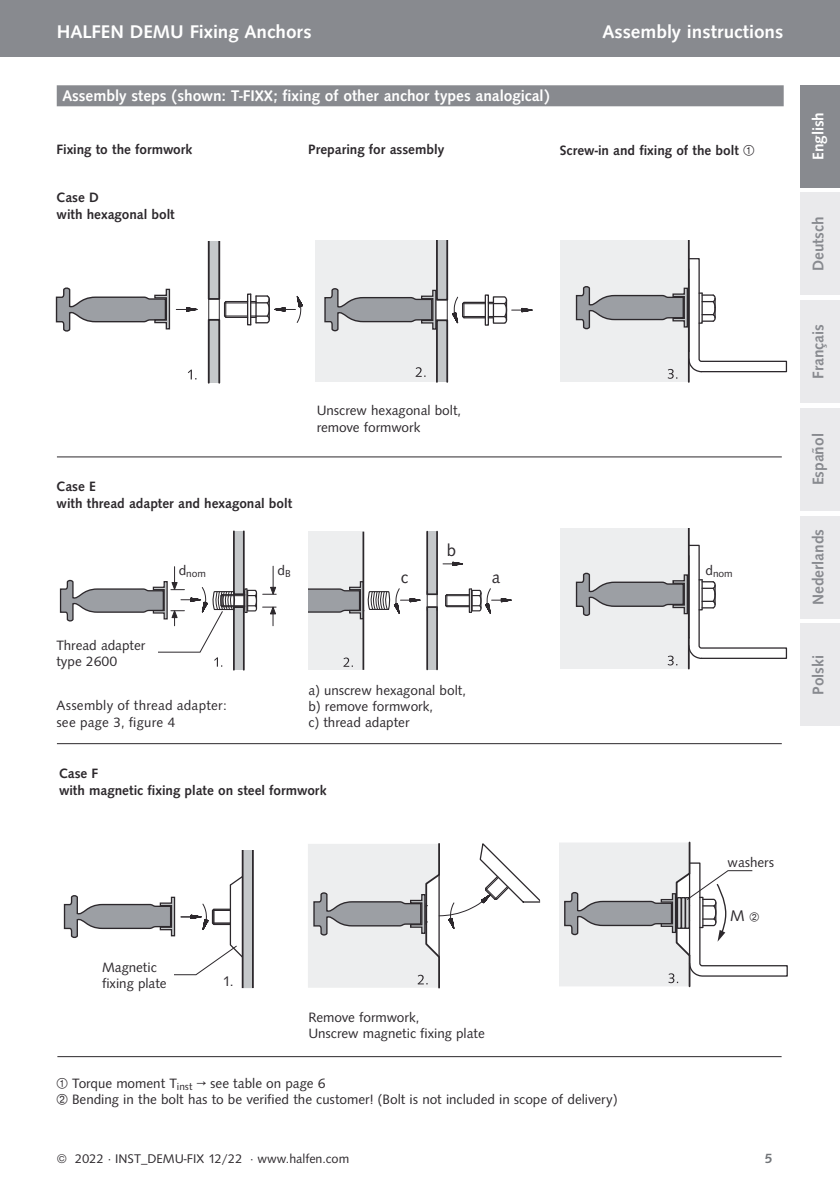
<style>
.page{position:relative;width:840px;height:1191px;background:#fff}
.page>*{position:absolute;margin:0;border:0;box-sizing:border-box;transform-origin:0 0}
.t1{font:500 19px "Syntax TOT";color:#fff}
.t2{font:17.4px "Syntax TOT";color:#2c282c}
.t3{font:500 16px "Syntax TOT";color:#fff}
.t4{font:500 16px "Syntax TOT";color:#888a8f}
.t5{font:16px "Syntax TOT";color:#2c282c}
.t6{font:14.4px "Syntax TOT";color:#2c282c}
.t7{font:14px/16px "Syntax TOT";color:#2c282c}
.t8{font:500 14px/16.8px "Syntax TOT";color:#2c282c}
.t9{font:500 14px "Syntax TOT";color:#717478}
.t10{font:13px "Syntax TOT";color:#2c282c}
.t11{font:10.4px "Syntax TOT";color:#2c282c}
</style>
<div class="page">
<div style="left:0;top:0;width:839px;height:57px;background:#888a8f"></div>
<div style="left:799px;top:193px;width:40px;height:102px;background:#eaeaec"></div>
<div style="left:799px;top:85px;width:40px;height:102px;background:#888a8f"></div>
<div style="left:799px;top:300px;width:40px;height:103px;background:#eaeaec"></div>
<div style="left:799px;top:516px;width:40px;height:102px;background:#eaeaec"></div>
<div style="left:799px;top:624px;width:40px;height:102px;background:#eaeaec"></div>
<div style="left:799px;top:408px;width:40px;height:102px;background:#eaeaec"></div>
<div style="left:308px;top:531px;width:55px;height:139px;background:#edeeef"></div>
<svg style="left:343px;top:657px;width:10px;height:10px"></svg>
<hr style="left:362px;top:531px;width:2px;height:139px;background:#2c282c">
<div style="left:427px;top:607px;width:10px;height:62px;background:#c5c8ca"></div>
<div style="left:426px;top:606px;width:11px;height:64px;border:2px solid #2c282c"></div>
<svg style="left:308px;top:530px;width:204px;height:91px"></svg>
<div style="left:559px;top:528px;width:129px;height:140px;background:#edeeef"></div>
<hr style="left:687px;top:638px;width:2px;height:30px;background:#2c282c">
<hr style="left:687px;top:528px;width:2px;height:110px;background:#2c282c">
<svg style="left:575px;top:544px;width:212px;height:121px"></svg>
<div style="left:234px;top:607px;width:10px;height:63px;background:#c5c8ca"></div>
<div style="left:233px;top:606px;width:11px;height:64px;border:2px solid #2c282c"></div>
<div style="left:209px;top:320px;width:10px;height:63px;background:#c5c8ca"></div>
<svg style="left:188px;top:370px;width:8px;height:9px"></svg>
<div style="left:247px;top:293px;width:4px;height:32px;border:1px solid #2c282c"></div>
<hr style="left:250px;top:294px;width:1px;height:31px;background:#2c282c">
<svg style="left:208px;top:241px;width:95px;height:83px"></svg>
<div style="left:208px;top:319px;width:12px;height:65px;border:2px solid #2c282c"></div>
<svg style="left:55px;top:288px;width:143px;height:43px"></svg>
<div style="left:436px;top:320px;width:11px;height:62px;background:#c5c8ca"></div>
<div style="left:315px;top:240px;width:121px;height:142px;background:#edeeef"></div>
<svg style="left:415px;top:367px;width:10px;height:10px"></svg>
<div style="left:436px;top:319px;width:12px;height:64px;border:2px solid #2c282c"></div>
<svg style="left:324px;top:240px;width:209px;height:91px"></svg>
<div style="left:559px;top:240px;width:129px;height:142px;background:#edeeef"></div>
<hr style="left:687px;top:351px;width:2px;height:31px;background:#2c282c">
<hr style="left:687px;top:240px;width:2px;height:111px;background:#2c282c">
<svg style="left:575px;top:257px;width:212px;height:122px"></svg>
<hr style="left:252px;top:850px;width:2px;height:138px;background:#2c282c">
<svg style="left:63px;top:850px;width:189px;height:138px"></svg>
<svg style="left:308px;top:843px;width:231px;height:146px"></svg>
<hr style="left:57px;top:456px;width:724px;height:1px;background:#2c282c">
<hr style="left:57px;top:743px;width:724px;height:1px;background:#2c282c">
<hr style="left:57px;top:1056px;width:724px;height:1px;background:#2c282c">
<div style="left:102px;top:961px;width:71px;height:33px;background:#fff"></div>
<div style="left:57px;top:85px;width:726px;height:21px;background:#888a8f"></div>
<svg style="left:59px;top:530px;width:217px;height:136px"></svg>
<div style="left:56px;top:639px;width:101px;height:33px;background:#fff"></div>
<svg style="left:559px;top:841px;width:229px;height:147px"></svg>
<h1 class="t1" style="left:57px;top:25px;width:256px">HALFEN DEMU Fixing Anchors</h1>
<h1 class="t1" style="left:602px;top:25px;width:182px">Assembly instructions</h1>
<p class="t3" style="left:62px;top:90px;width:488px">Assembly steps (shown: T-FIXX; fixing of other anchor types analogical)</p>
<p class="t8" style="left:57px;top:143px;width:137px">Fixing to the formwork</p>
<p class="t8" style="left:308px;top:143px;width:137px">Preparing for assembly</p>
<p class="t8" style="left:559px;top:143px;width:180px">Screw-in and fixing of the bolt</p>
<p class="t8" style="left:57px;top:191px;width:120px">Case D<br>with hexagonal bolt</p>
<p class="t8" style="left:57px;top:479px;width:237px">Case E<br>with thread adapter and hexagonal bolt</p>
<p class="t7" style="left:316px;top:403px;width:146px;line-height:16.8px">Unscrew hexagonal bolt, remove formwork</p>
<p class="t2" style="left:446px;top:544px;width:11px">b</p>
<p class="t7" style="left:56px;top:638px;width:90px">Thread adapter type 2600</p>
<p class="t11" style="left:179px;top:569px;width:29px"><sup>d</sup>nom</p>
<p class="t7" style="left:277px;top:563px;width:15px">d<sub>B</sub></p>
<p class="t11" style="left:705px;top:569px;width:29px"><sup>d</sup>nom</p>
<p class="t2" style="left:400px;top:570px;width:9px">c</p>
<p class="t2" style="left:491px;top:570px;width:10px">a</p>
<p class="t7" style="left:56px;top:698px;width:172px;line-height:16.8px">Assembly of thread adapter: see page 3, figure 4</p>
<p class="t7" style="left:308px;top:683px;width:159px">a) unscrew hexagonal bolt, b) remove formwork,<br>c) thread adapter</p>
<p class="t8" style="left:59px;top:766px;width:269px">Case F<br>with magnetic fixing plate on steel formwork</p>
<p class="t7" style="left:102px;top:960px;width:66px">Magnetic fixing plate</p>
<p class="t6" style="left:222px;top:975px;width:13px">1.</p>
<p class="t7" style="left:308px;top:1010px;width:178px">Remove formwork,<br>Unscrew magnetic fixing plate</p>
<p class="t7" style="left:72px;top:1075px;width:546px;line-height:16.8px">Torque moment T<sub>inst</sub> → see table on page 6<br>Bending in the bolt has to be verified the customer! (Bolt is not included in scope of delivery)</p>
<p class="t7" style="left:727px;top:855px;width:48px">washers</p>
<p class="t5" style="left:729px;top:909px;width:16px">M</p>
<p class="t10" style="left:57px;top:1153px;width:294px">© 2022 · INST_DEMU-FIX 12/22 · www.halfen.com</p>
<p class="t9" style="left:764px;top:1152px;width:9px">5</p>
<p class="t3" style="left:811px;top:160px;width:49px;rotate:-90deg">English</p>
<p class="t4" style="left:811px;top:271px;width:56px;rotate:-90deg">Deutsch</p>
<p class="t4" style="left:811px;top:379px;width:56px;rotate:-90deg">Français</p>
<p class="t4" style="left:811px;top:485px;width:54px;rotate:-90deg">Español</p>
<p class="t4" style="left:811px;top:605px;width:78px;rotate:-90deg">Nederlands</p>
<p class="t4" style="left:811px;top:694px;width:41px;rotate:-90deg">Polski</p>
</div>
